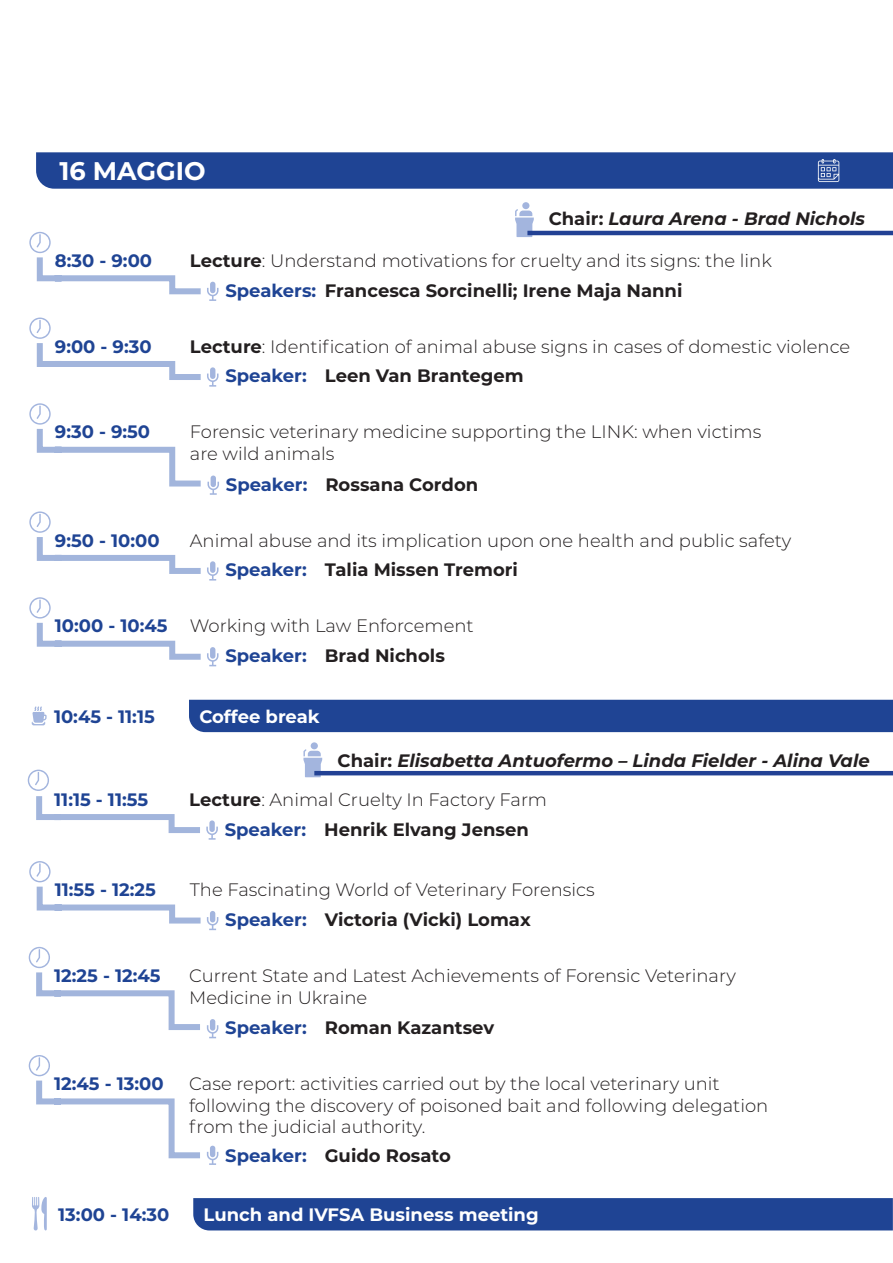
<style>
.page{position:relative;width:893px;height:1263px;background:#fff}
.page>*{position:absolute;margin:0;border:0;box-sizing:border-box;transform-origin:0 0}
.t1{font:700 25.5px "Montserrat";color:#fff}
.t2{font:300 18px "Montserrat";color:#231f20}
.t3{font:700 18px "Montserrat";color:#1f4494}
.t4{font:700 18px "Montserrat";color:#231f20}
.t5{font:italic 700 18px "Montserrat";color:#231f20}
.t6{font:700 18px "Montserrat";color:#fff}
.s1{font-style:normal}
.s2{font-weight:700}
</style>
<div class="page">
<div style="left:522px;top:202px;width:7px;height:7px;background:#a3b5de;border-radius:50%"></div>
<svg style="left:515px;top:209px;width:19px;height:28px"></svg>
<div style="left:311px;top:742px;width:7px;height:7px;background:#a3b5de;border-radius:50%"></div>
<svg style="left:303px;top:749px;width:19px;height:28px"></svg>
<svg style="left:29px;top:403px;width:190px;height:92px"></svg>
<div style="left:36px;top:152px;width:857px;height:37px;background:#1f4494"></div>
<svg style="left:29px;top:232px;width:190px;height:69px"></svg>
<svg style="left:29px;top:318px;width:190px;height:69px"></svg>
<svg style="left:29px;top:511px;width:190px;height:69px"></svg>
<svg style="left:29px;top:597px;width:190px;height:69px"></svg>
<div style="left:189px;top:700px;width:704px;height:32px;background:#1f4494"></div>
<svg style="left:32px;top:706px;width:15px;height:19px"></svg>
<svg style="left:29px;top:947px;width:189px;height:91px"></svg>
<svg style="left:29px;top:1055px;width:189px;height:110px"></svg>
<div style="left:193px;top:1198px;width:700px;height:32px;background:#1f4494"></div>
<svg style="left:29px;top:861px;width:189px;height:69px"></svg>
<svg style="left:32px;top:1197px;width:15px;height:34px"></svg>
<svg style="left:28px;top:770px;width:190px;height:70px"></svg>
<hr style="left:527px;top:231px;width:366px;height:4px;background:#224194">
<hr style="left:314px;top:771px;width:579px;height:4px;background:#224194">
<p class="t1" style="left:59px;top:152px;width:148px">16 MAGGIO</p>
<p class="t5" style="left:549px;top:205px;width:318px"><span class="s1">Chair:</span> Laura Arena - Brad Nichols</p>
<p class="t3" style="left:55px;top:248px;width:99px">8:30 - 9:00</p>
<p class="t3" style="left:55px;top:333px;width:98px">9:00 - 9:30</p>
<p class="t2" style="left:190px;top:248px;width:584px"><span class="s2">Lecture</span>: Understand motivations for cruelty and its signs: the link</p>
<p class="t3" style="left:225px;top:277px;width:92px">Speakers:</p>
<p class="t4" style="left:325px;top:277px;width:359px">Francesca Sorcinelli; Irene Maja Nanni</p>
<p class="t2" style="left:190px;top:334px;width:662px"><span class="s2">Lecture</span>: Identification of animal abuse signs in cases of domestic violence</p>
<p class="t3" style="left:225px;top:363px;width:83px">Speaker:</p>
<p class="t4" style="left:325px;top:363px;width:200px">Leen Van Brantegem</p>
<p class="t3" style="left:55px;top:419px;width:97px">9:30 - 9:50</p>
<p class="t2" style="left:190px;top:420px;width:573px">Forensic veterinary medicine supporting the LINK: when victims</p>
<p class="t2" style="left:190px;top:441px;width:146px">are wild animals</p>
<p class="t3" style="left:226px;top:471px;width:83px">Speaker:</p>
<p class="t4" style="left:325px;top:471px;width:154px">Rossana Cordon</p>
<p class="t3" style="left:55px;top:527px;width:106px">9:50 - 10:00</p>
<p class="t3" style="left:55px;top:613px;width:114px">10:00 - 10:45</p>
<p class="t2" style="left:190px;top:528px;width:603px">Animal abuse and its implication upon one health and public safety</p>
<p class="t3" style="left:225px;top:557px;width:83px">Speaker:</p>
<p class="t4" style="left:325px;top:557px;width:195px">Talia Missen Tremori</p>
<p class="t2" style="left:190px;top:614px;width:285px">Working with Law Enforcement</p>
<p class="t3" style="left:225px;top:643px;width:83px">Speaker:</p>
<p class="t4" style="left:325px;top:643px;width:122px">Brad Nichols</p>
<p class="t3" style="left:54px;top:703px;width:102px">10:45 - 11:15</p>
<p class="t6" style="left:199px;top:703px;width:122px">Coffee break</p>
<p class="t5" style="left:338px;top:747px;width:534px"><span class="s1">Chair:</span> Elisabetta Antuofermo – Linda Fielder - Alina Vale</p>
<p class="t3" style="left:54px;top:786px;width:95px">11:15 - 11:55</p>
<p class="t2" style="left:189px;top:787px;width:359px"><span class="s2">Lecture</span>: Animal Cruelty In Factory Farm</p>
<p class="t3" style="left:225px;top:816px;width:83px">Speaker:</p>
<p class="t4" style="left:324px;top:816px;width:206px">Henrik Elvang Jensen</p>
<p class="t3" style="left:55px;top:877px;width:103px">11:55 - 12:25</p>
<p class="t2" style="left:190px;top:877px;width:407px">The Fascinating World of Veterinary Forensics</p>
<p class="t3" style="left:225px;top:907px;width:83px">Speaker:</p>
<p class="t4" style="left:325px;top:907px;width:207px">Victoria (Vicki) Lomax</p>
<p class="t3" style="left:54px;top:962px;width:108px">12:25 - 12:45</p>
<p class="t3" style="left:54px;top:1071px;width:111px">12:45 - 13:00</p>
<p class="t2" style="left:189px;top:963px;width:548px">Current State and Latest Achievements of Forensic Veterinary</p>
<p class="t2" style="left:189px;top:985px;width:180px">Medicine in Ukraine</p>
<p class="t3" style="left:225px;top:1015px;width:83px">Speaker:</p>
<p class="t4" style="left:325px;top:1015px;width:171px">Roman Kazantsev</p>
<p class="t2" style="left:189px;top:1071px;width:532px">Case report: activities carried out by the local veterinary unit</p>
<p class="t2" style="left:189px;top:1093px;width:581px">following the discovery of poisoned bait and following delegation</p>
<p class="t2" style="left:189px;top:1115px;width:238px">from the judicial authority.</p>
<p class="t3" style="left:225px;top:1142px;width:83px">Speaker:</p>
<p class="t4" style="left:325px;top:1142px;width:127px">Guido Rosato</p>
<p class="t3" style="left:58px;top:1201px;width:113px">13:00 - 14:30</p>
<p class="t6" style="left:204px;top:1201px;width:337px">Lunch and IVFSA Business meeting</p>
</div>
